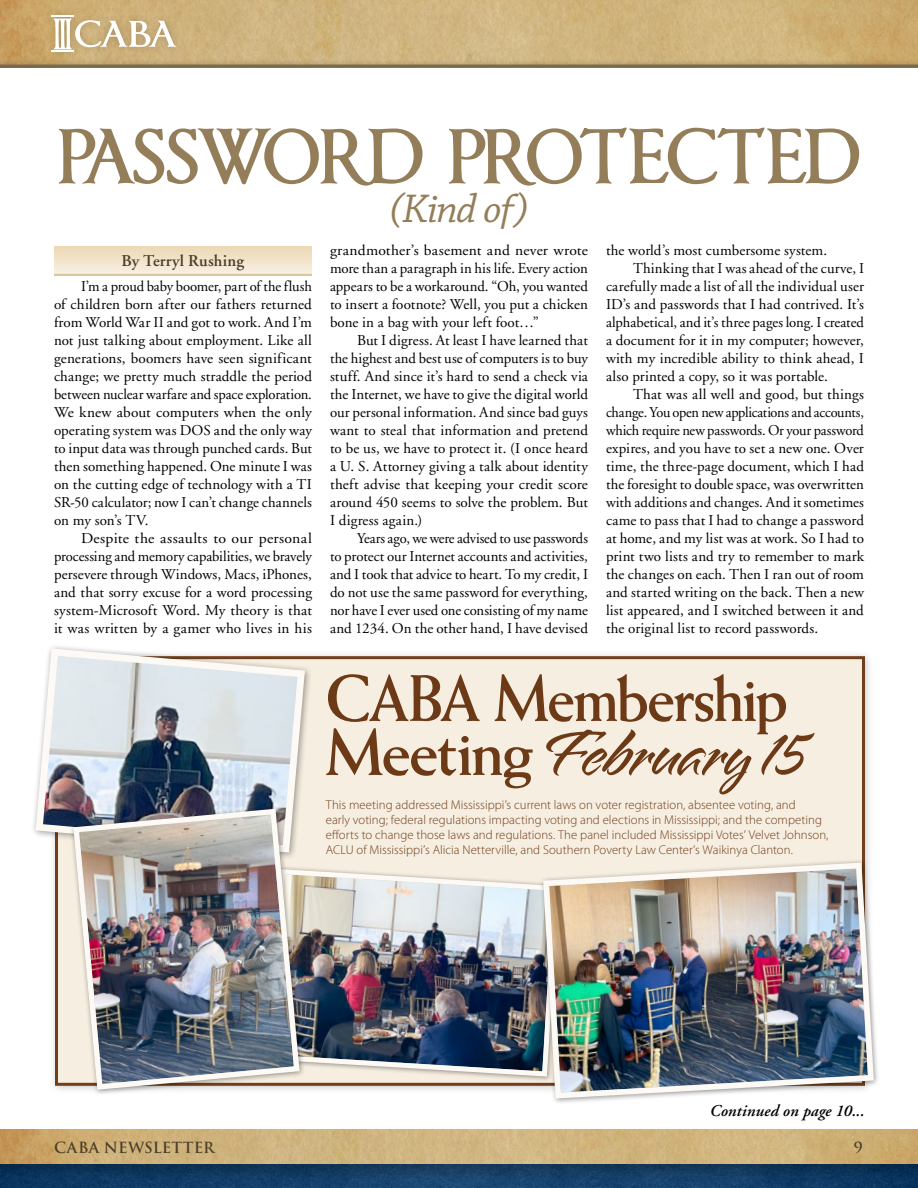
<style>
.page{position:relative;width:918px;height:1188px;background:#fff}
.page>*{position:absolute;margin:0;border:0;box-sizing:border-box;transform-origin:0 0}
.t1{font:78px "LHF Alpine Script 1";letter-spacing:-.01em;color:#713f1c}
.t2{font:700 66px "Imperator";letter-spacing:-.06em;color:#947e59;scale:.95 1}
.t3{font:700 66px "Weiss";letter-spacing:-.05em;color:#713f1c;scale:.95 1}
.t4{font:italic 42px "Chaparral Pro";letter-spacing:-.03em;color:#947e59}
.t5{font:italic 600 16.5px "Adobe Garamond";letter-spacing:.005em;color:#000}
.t6{font:600 16.5px "Adobe Garamond";letter-spacing:.01em;color:#4b402a}
.t7{font:15px/18px "Adobe Garamond";letter-spacing:.005em;color:#000;text-align:justify}
.t8{font:15px/18px "Adobe Garamond";letter-spacing:.005em;color:#000;text-align:justify;scale:.96 1}
.t9{font:15px/18px "Adobe Garamond";letter-spacing:.005em;color:#000;text-align:justify;scale:1.05 1}
.t10{font:15px "Adobe Garamond";letter-spacing:-.015em;color:#000;scale:.96 1}
.t11{font:700 15px "Trajan Pro";letter-spacing:.01em;color:#4b402a}
.t12{font:300 12.75px/15px "Myriad Pro";color:#713f1c}
.s1{font-family:"Weiss";font-weight:700;font-size:66px}
</style>
<div class="page">
<div style="left:0;top:0;width:918px;height:82px;background:#000;opacity:.5"></div>
<img style="left:0;top:1179px;width:918px;height:9px">
<div style="left:0;top:1128px;width:918px;height:51px;background:#000;opacity:.2"></div>
<img style="left:0;top:1130px;width:918px;height:34px">
<div style="left:44px;top:7px;width:139px;height:54px;background:#000;opacity:.2"></div>
<svg style="left:52px;top:16px;width:124px;height:36px"></svg>
<div style="left:54px;top:246px;width:258px;height:28px;background:linear-gradient(to bottom,#ecd8b3,#f7efe1)"></div>
<hr style="left:54px;top:274px;width:258px;height:2px;background:#dbc79d">
<div style="left:49px;top:650px;width:825px;height:446px;background:#000;opacity:.2"></div>
<div style="left:55px;top:656px;width:810px;height:430px;background:#f6eee0;border:3px solid #713f1c"></div>
<img style="left:306px;top:868px;width:233px;height:211px">
<div style="left:31px;top:644px;width:282px;height:216px;background:#000;opacity:.39"></div>
<svg style="left:32px;top:645px;width:277px;height:211px"></svg>
<div style="left:69px;top:805px;width:237px;height:291px;background:#000;opacity:.39"></div>
<img style="left:70px;top:806px;width:232px;height:287px">
<div style="left:539px;top:859px;width:341px;height:246px;background:#fff"></div>
<img style="left:540px;top:860px;width:337px;height:242px">
<h2 class="t2" style="left:58px;top:127px;width:847px">PASSWORD PROTECTED</h2>
<h3 class="t4" style="left:389px;top:186px;width:141px">(Kind of)</h3>
<p class="t6" style="left:122px;top:251px;width:124px">By Terryl Rushing</p>
<p class="t7" style="left:330px;top:241px;width:260px">grandmother’s basement and never wrote more than a paragraph in his life. Every action appears to be a workaround. “Oh, you wanted to insert a footnote? Well, you put a chicken bone in a bag with your left foot…”</p>
<p class="t7" style="left:330px;top:331px;width:260px;text-indent:27px">But I digress. At least I have learned that the highest and best use of computers is to buy stuff. And since it’s hard to send a check via the Internet, we have to give the digital world our personal information. And since bad guys want to steal that information and pretend to be us, we have to protect it. (I once heard a U. S. Attorney giving a talk about identity theft advise that keeping your credit score around 450 seems to solve the problem. But I digress again.)</p>
<p class="t8" style="left:330px;top:529px;width:270px;text-indent:27px">Years ago, we were advised to use passwords to protect our Internet accounts and activities, and I took that advice to heart. To my credit, I do not use the same password for everything, nor have I ever used one consisting of my name and 1234. On the other hand, I have devised</p>
<p class="t7" style="left:606px;top:241px;width:223px">the world’s most cumbersome system.</p>
<p class="t7" style="left:633px;top:259px;width:233px">Thinking that I was ahead of the curve, I</p>
<p class="t7" style="left:606px;top:277px;width:260px">carefully made a list of all the individual user</p>
<p class="t7" style="left:606px;top:295px;width:260px">ID’s and passwords that I had contrived. It’s</p>
<p class="t7" style="left:606px;top:313px;width:260px">alphabetical, and it’s three pages long. I created</p>
<p class="t7" style="left:606px;top:331px;width:260px">a document for it in my computer; however,</p>
<p class="t7" style="left:606px;top:349px;width:259px">with my incredible ability to think ahead, I</p>
<p class="t7" style="left:606px;top:367px;width:223px">also printed a copy, so it was portable.</p>
<p class="t7" style="left:633px;top:385px;width:233px">That was all well and good, but things</p>
<p class="t10" style="left:606px;top:404px;width:270px">change. You open new applications and accounts,</p>
<p class="t10" style="left:606px;top:422px;width:270px">which require new passwords. Or your password</p>
<p class="t7" style="left:606px;top:439px;width:259px">expires, and you have to set a new one. Over</p>
<p class="t7" style="left:606px;top:457px;width:259px">time, the three-page document, which I had</p>
<p class="t7" style="left:606px;top:475px;width:259px">the foresight to double space, was overwritten</p>
<p class="t7" style="left:606px;top:493px;width:259px">with additions and changes. And it sometimes</p>
<p class="t7" style="left:606px;top:511px;width:259px">came to pass that I had to change a password</p>
<p class="t7" style="left:606px;top:529px;width:260px">at home, and my list was at work. So I had to</p>
<p class="t7" style="left:606px;top:547px;width:260px">print two lists and try to remember to mark</p>
<p class="t7" style="left:606px;top:565px;width:260px">the changes on each. Then I ran out of room</p>
<p class="t7" style="left:606px;top:583px;width:259px">and started writing on the back. Then a new</p>
<p class="t7" style="left:606px;top:601px;width:259px">list appeared, and I switched between it and</p>
<p class="t7" style="left:606px;top:619px;width:214px">the original list to record passwords.</p>
<p class="t7" style="left:54px;top:277px;width:260px;text-indent:27px">I’m a proud baby boomer, part of the flush of children born after our fathers returned from World War II and got to work. And I’m not just talking about employment. Like all generations, boomers have seen significant change; we pretty much straddle the period between nuclear warfare and space exploration.<br>We knew about computers when the only operating system was DOS and the only way to input data was through punched cards. But then something happened. One minute I was on the cutting edge of technology with a TI SR-50 calculator; now I can’t change channels on my son’s TV.</p>
<p class="t9" style="left:54px;top:529px;width:247px;text-indent:27px">Despite the assaults to our personal processing and memory capabilities, we bravely persevere through Windows, Macs, iPhones, and that sorry excuse for a word processing system-Microsoft Word. My theory is that it was written by a gamer who lives in his</p>
<h2 class="t3" style="left:325px;top:659px;width:489px">CABA Membership</h2>
<h1 class="t1" style="left:325px;top:716px;width:481px"><span class="s1">Meeting</span>February 15</h1>
<p class="t12" style="left:326px;top:798px;width:504px">This meeting addressed Mississippi’s current laws on voter registration, absentee voting, and<br>early voting; federal regulations impacting voting and elections in Mississippi; and the competing efforts to change those laws and regulations. The panel included Mississippi Votes’ Velvet Johnson, ACLU of Mississippi’s Alicia Netterville, and Southern Poverty Law Center’s Waikinya Clanton.</p>
<p class="t5" style="left:709px;top:1102px;width:156px">Continued on page 10...</p>
<p class="t11" style="left:54px;top:1138px;width:162px">CABA NEWSLETTER</p>
<p class="t11" style="left:854px;top:1138px;width:10px">9</p>
</div>
